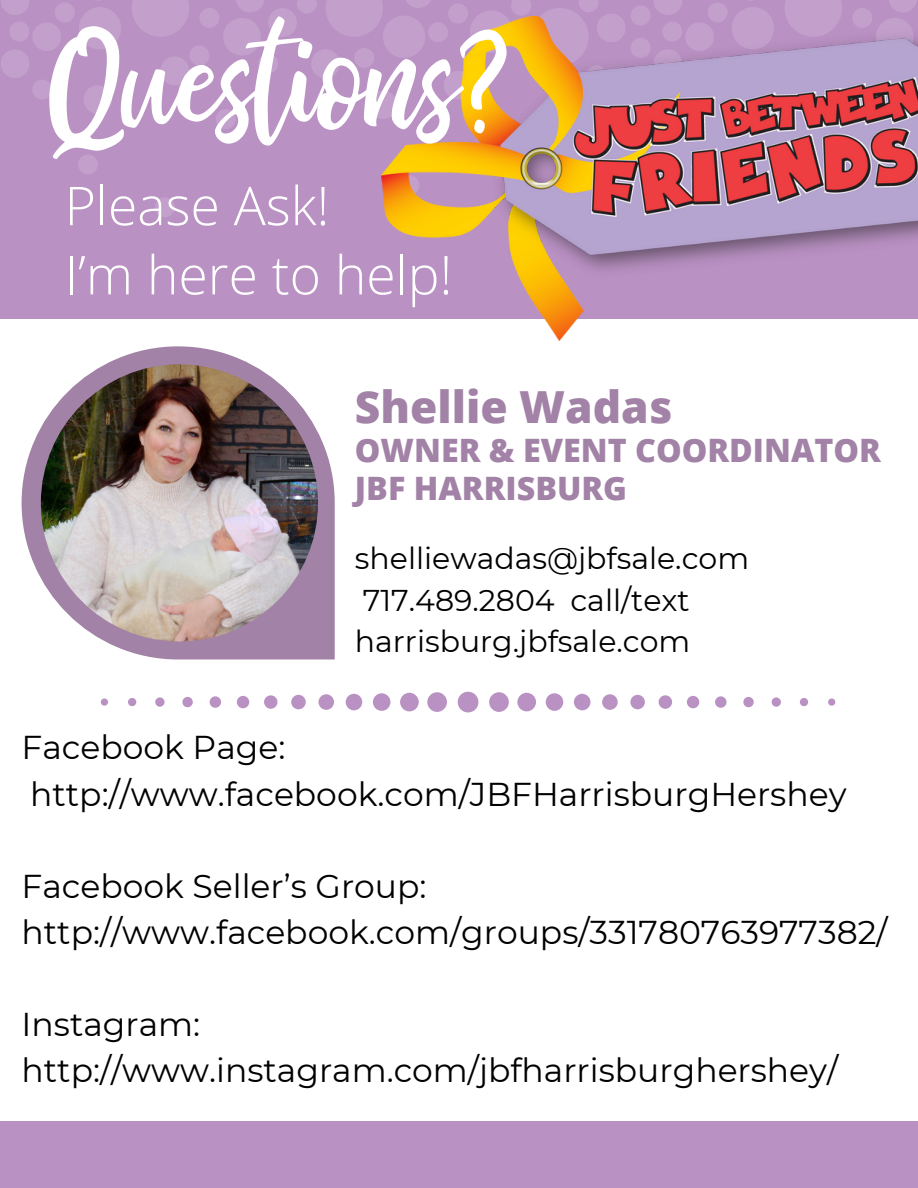
<style>
.page{position:relative;width:918px;height:1188px;background:#fff}
.page>*{position:absolute;margin:0;border:0;box-sizing:border-box;transform-origin:0 0}
.t1{font:125.4px "bhatoshine";color:#fff}
.t2{font:300 53.55px "Open Sans";color:#fff}
.t3{font:800 44.25px "Open Sans";color:#a282a6}
.t4{font:33px/46.2px "Montserrat";color:#000}
.t5{font:800 32.25px "Open Sans";color:#a282a6}
.t6{font:30px "Montserrat";color:#000}
</style>
<div class="page">
<div style="left:0;top:0;width:918px;height:319px;background:#b991c3"></div>
<svg style="left:785px;top:0;width:57px;height:16px"></svg>
<div style="left:732px;top:7px;width:42px;height:42px;background:#c3a0cc;border-radius:50%"></div>
<div style="left:852px;top:8px;width:20px;height:20px;background:#c3a0cc;border-radius:50%"></div>
<div style="left:708px;top:2px;width:20px;height:21px;background:#c3a0cc;border-radius:50%"></div>
<svg style="left:889px;top:0;width:28px;height:12px"></svg>
<svg style="left:654px;top:0;width:28px;height:15px"></svg>
<div style="left:531px;top:8px;width:58px;height:57px;background:#c3a0cc;border-radius:50%"></div>
<div style="left:79px;top:7px;width:42px;height:42px;background:#c3a0cc;border-radius:50%"></div>
<div style="left:160px;top:56px;width:29px;height:29px;background:#c3a0cc;border-radius:50%"></div>
<div style="left:199px;top:8px;width:20px;height:20px;background:#c3a0cc;border-radius:50%"></div>
<div style="left:216px;top:109px;width:20px;height:20px;background:#c3a0cc;border-radius:50%"></div>
<div style="left:78px;top:154px;width:20px;height:20px;background:#c3a0cc;border-radius:50%"></div>
<div style="left:155px;top:197px;width:20px;height:20px;background:#c3a0cc;border-radius:50%"></div>
<div style="left:32px;top:80px;width:20px;height:20px;background:#c3a0cc;border-radius:50%"></div>
<div style="left:55px;top:2px;width:20px;height:21px;background:#c3a0cc;border-radius:50%"></div>
<div style="left:258px;top:54px;width:20px;height:20px;background:#c3a0cc;border-radius:50%"></div>
<div style="left:189px;top:46px;width:20px;height:20px;background:#c3a0cc;border-radius:50%"></div>
<div style="left:223px;top:18px;width:38px;height:38px;background:#c3a0cc;border-radius:50%"></div>
<svg style="left:84px;top:85px;width:28px;height:29px"></svg>
<svg style="left:1px;top:0;width:60px;height:78px"></svg>
<div style="left:470px;top:10px;width:42px;height:43px;background:#c3a0cc;border-radius:50%"></div>
<div style="left:631px;top:6px;width:20px;height:20px;background:#c3a0cc;border-radius:50%"></div>
<svg style="left:511px;top:0;width:20px;height:15px"></svg>
<div style="left:448px;top:4px;width:20px;height:20px;background:#c3a0cc;border-radius:50%"></div>
<div style="left:354px;top:48px;width:20px;height:20px;background:#c3a0cc;border-radius:50%"></div>
<svg style="left:579px;top:0;width:39px;height:16px"></svg>
<svg style="left:236px;top:0;width:81px;height:37px"></svg>
<svg style="left:369px;top:91px;width:12px;height:28px"></svg>
<svg style="left:406px;top:0;width:25px;height:8px"></svg>
<svg style="left:311px;top:50px;width:29px;height:28px"></svg>
<svg style="left:132px;top:0;width:57px;height:37px"></svg>
<svg style="left:326px;top:0;width:57px;height:37px"></svg>
<img style="left:381px;top:16px;width:537px;height:324px">
<svg style="left:101px;top:692px;width:734px;height:20px"></svg>
<div style="left:0;top:1121px;width:918px;height:67px;background:#b991c3"></div>
<svg style="left:22px;top:346px;width:313px;height:314px;fill:#a282a6"></svg>
<img style="left:41px;top:364px;width:277px;height:278px;border-radius:50%">
<p class="t1" style="left:48px;top:-11px;width:468px">Questions?</p>
<p class="t2" style="left:65px;top:168px;width:266px">Please Ask!</p>
<p class="t2" style="left:65px;top:237px;width:389px">I’m here to help!</p>
<p class="t3" style="left:355px;top:375px;width:319px">Shellie Wadas</p>
<p class="t5" style="left:355px;top:428px;width:527px">OWNER &amp; EVENT COORDINATOR</p>
<p class="t5" style="left:355px;top:466px;width:274px">JBF HARRISBURG</p>
<p class="t6" style="left:355px;top:540px;width:396px">shelliewadas@jbfsale.com</p>
<p class="t6" style="left:363px;top:582px;width:328px">717.489.2804 call/text</p>
<p class="t6" style="left:355px;top:623px;width:337px">harrisburg.jbfsale.com</p>
<p class="t4" style="left:22px;top:724px;width:827px">Facebook Page: http://www.facebook.com/JBFHarrisburgHershey</p>
<p class="t4" style="left:22px;top:863px;width:406px">Facebook Seller’s Group:</p>
<p class="t4" style="left:22px;top:909px;width:867px">http://www.facebook.com/groups/331780763977382/</p>
<p class="t4" style="left:22px;top:1001px;width:180px">Instagram:</p>
<p class="t4" style="left:22px;top:1047px;width:818px">http://www.instagram.com/jbfharrisburghershey/</p>
</div>
